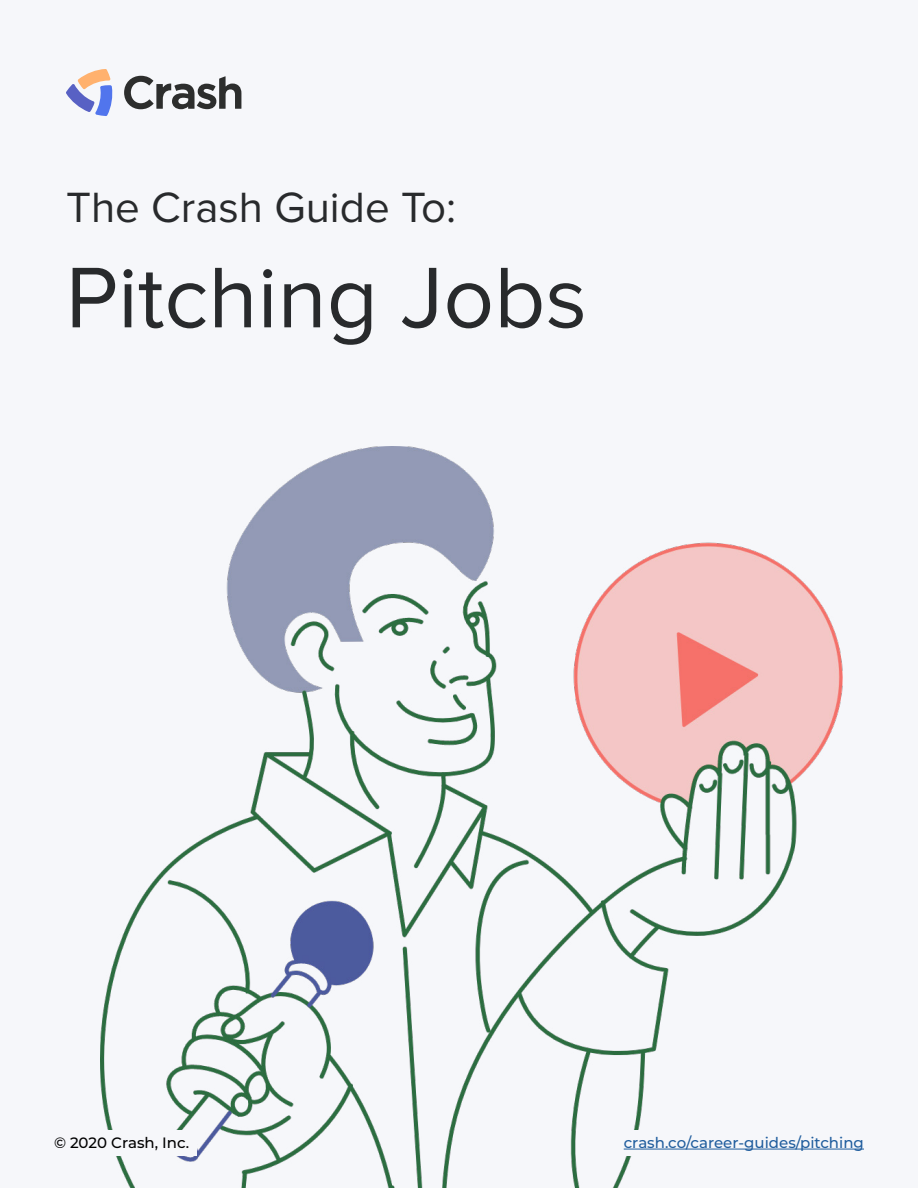
<style>
.page{position:relative;width:918px;height:1188px;background:#fff}
.page>*{position:absolute;margin:0;border:0;box-sizing:border-box;transform-origin:0 0}
.t1{font:89.1px "Proxima Nova";color:#282a2c}
.t2{font:43.95px "Proxima Nova";color:#282a2c}
.t3{font:500 15px "Montserrat";color:#215e9e}
.t4{font:500 15px "Montserrat";color:#000}
</style>
<div class="page">
<img style="left:100px;top:446px;width:742px;height:742px">
<div style="left:596px;top:1130px;width:275px;height:26px;background:#f6f7fa"></div>
<div style="left:47px;top:1130px;width:149px;height:26px;background:#f6f7fa"></div>
<hr style="left:624px;top:1149px;width:240px;height:1px;background:#215e9e">
<svg style="left:66px;top:69px;width:47px;height:47px"></svg>
<svg style="left:124px;top:76px;width:117px;height:33px"></svg>
<h2 class="t2" style="left:66px;top:182px;width:392px">The Crash Guide To:</h2>
<h1 class="t1" style="left:66px;top:247px;width:523px">Pitching Jobs</h1>
<p class="t4" style="left:54px;top:1132px;width:137px">© 2020 Crash, Inc.</p>
<p class="t3" style="left:624px;top:1132px;width:242px">crash.co/career-guides/pitching</p>
</div>
